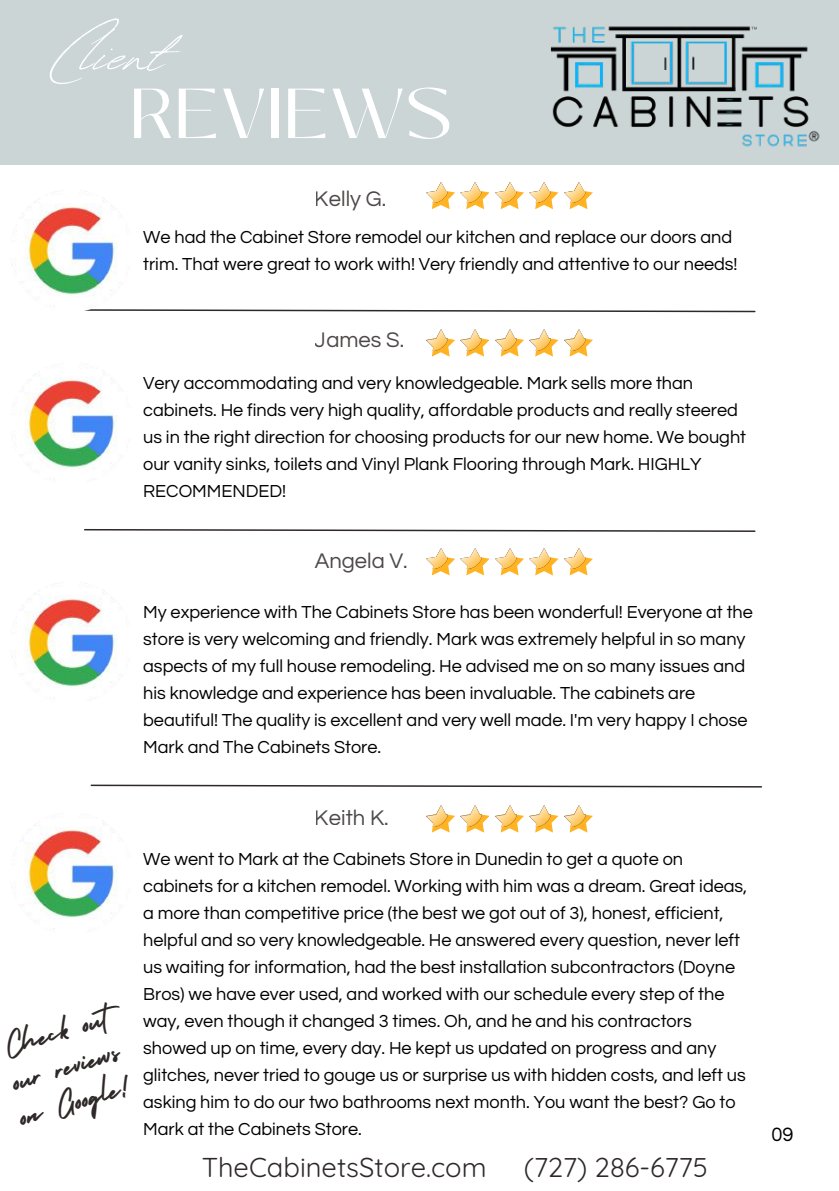
<style>
.page{position:relative;width:839px;height:1191px;background:#fff}
.page>*{position:absolute;margin:0;border:0;box-sizing:border-box;transform-origin:0 0}
.t1{font:82px "Revive 80 Signature";color:#fff}
.t2{font:70.4px "Black Mango";color:#fff}
.t3{font:37.4px/36px "Holiday";color:#2e2828;text-align:justify}
.t4{font:27.2px "Quicksand";color:#2e2828}
.t5{font:22px "Questrial";color:#2e2828}
.t6{font:20px "Questrial";color:#000001}
.t7{font:18px/27px "Questrial";color:#000001}
</style>
<div class="page">
<div style="left:0;top:0;width:838px;height:165px;background:#cbd5d6"></div>
<svg style="left:85px;top:309px;width:671px;height:4px"></svg>
<img style="left:9px;top:361px;width:124px;height:124px;border-radius:50%">
<svg style="left:84px;top:529px;width:672px;height:3px"></svg>
<svg style="left:432px;top:191px;width:23px;height:18px"></svg>
<img style="left:426px;top:182px;width:21px;height:21px">
<svg style="left:466px;top:191px;width:23px;height:18px"></svg>
<img style="left:461px;top:182px;width:20px;height:21px">
<svg style="left:495px;top:182px;width:63px;height:27px"></svg>
<img style="left:529px;top:182px;width:21px;height:21px">
<svg style="left:569px;top:191px;width:24px;height:18px"></svg>
<img style="left:564px;top:182px;width:21px;height:21px">
<svg style="left:431px;top:338px;width:24px;height:19px"></svg>
<img style="left:426px;top:330px;width:21px;height:20px">
<svg style="left:466px;top:338px;width:23px;height:19px"></svg>
<img style="left:461px;top:330px;width:20px;height:20px">
<svg style="left:495px;top:330px;width:63px;height:27px"></svg>
<img style="left:529px;top:330px;width:21px;height:20px">
<svg style="left:569px;top:338px;width:24px;height:19px"></svg>
<img style="left:564px;top:330px;width:21px;height:20px">
<svg style="left:432px;top:557px;width:23px;height:18px"></svg>
<img style="left:426px;top:548px;width:21px;height:21px">
<svg style="left:466px;top:557px;width:23px;height:18px"></svg>
<img style="left:461px;top:548px;width:20px;height:21px">
<svg style="left:495px;top:548px;width:63px;height:27px"></svg>
<img style="left:529px;top:548px;width:21px;height:21px">
<svg style="left:569px;top:557px;width:24px;height:18px"></svg>
<img style="left:564px;top:548px;width:21px;height:21px">
<svg style="left:90px;top:784px;width:672px;height:4px"></svg>
<svg style="left:431px;top:814px;width:24px;height:19px"></svg>
<img style="left:426px;top:806px;width:21px;height:20px">
<svg style="left:466px;top:814px;width:23px;height:19px"></svg>
<img style="left:461px;top:806px;width:20px;height:20px">
<svg style="left:495px;top:806px;width:63px;height:27px"></svg>
<img style="left:529px;top:806px;width:21px;height:20px">
<svg style="left:569px;top:814px;width:24px;height:19px"></svg>
<img style="left:564px;top:806px;width:21px;height:20px">
<img style="left:9px;top:189px;width:124px;height:123px;border-radius:50%">
<img style="left:9px;top:580px;width:124px;height:124px;border-radius:50%">
<img style="left:9px;top:812px;width:124px;height:123px;border-radius:50%">
<img style="left:550px;top:26px;width:270px;height:121px">
<h1 class="t1" style="left:52px;top:-7px;width:114px">Client</h1>
<h2 class="t2" style="left:129px;top:61px;width:325px">REVIEWS</h2>
<p class="t5" style="left:315px;top:188px;width:73px">Kelly G.</p>
<p class="t7" style="left:143px;top:224px;width:596px">We had the Cabinet Store remodel our kitchen and replace our doors and trim. That were great to work with! Very friendly and attentive to our needs!</p>
<p class="t5" style="left:315px;top:329px;width:91px">James S.</p>
<p class="t7" style="left:143px;top:370px;width:604px">Very accommodating and very knowledgeable. Mark sells more than cabinets. He finds very high quality, affordable products and really steered us in the right direction for choosing products for our new home. We bought our vanity sinks, toilets and Vinyl Plank Flooring through Mark. HIGHLY RECOMMENDED!</p>
<p class="t5" style="left:315px;top:550px;width:94px">Angela V.</p>
<p class="t7" style="left:143px;top:599px;width:611px">My experience with The Cabinets Store has been wonderful! Everyone at the store is very welcoming and friendly. Mark was extremely helpful in so many aspects of my full house remodeling. He advised me on so many issues and his knowledge and experience has been invaluable. The cabinets are beautiful! The quality is excellent and very well made. I'm very happy I chose Mark and The Cabinets Store.</p>
<p class="t5" style="left:315px;top:807px;width:75px">Keith K.</p>
<h3 class="t3" style="left:-5px;top:1026px;width:117px;rotate:-16deg">Check out our reviews on Google!</h3>
<p class="t7" style="left:143px;top:846px;width:605px">We went to Mark at the Cabinets Store in Dunedin to get a quote on cabinets for a kitchen remodel. Working with him was a dream. Great ideas, a more than competitive price (the best we got out of 3), honest, efficient, helpful and so very knowledgeable. He answered every question, never left us waiting for information, had the best installation subcontractors (Doyne Bros) we have ever used, and worked with our schedule every step of the way, even though it changed 3 times. Oh, and he and his contractors showed up on time, every day. He kept us updated on progress and any glitches, never tried to gouge us or surprise us with hidden costs, and left us asking him to do our two bathrooms next month. You want the best? Go to Mark at the Cabinets Store.</p>
<h3 class="t4" style="left:202px;top:1150px;width:286px">TheCabinetsStore.com</h3>
<h3 class="t4" style="left:524px;top:1150px;width:185px">(727) 286-6775</h3>
<p class="t6" style="left:771px;top:1124px;width:24px">09</p>
</div>
